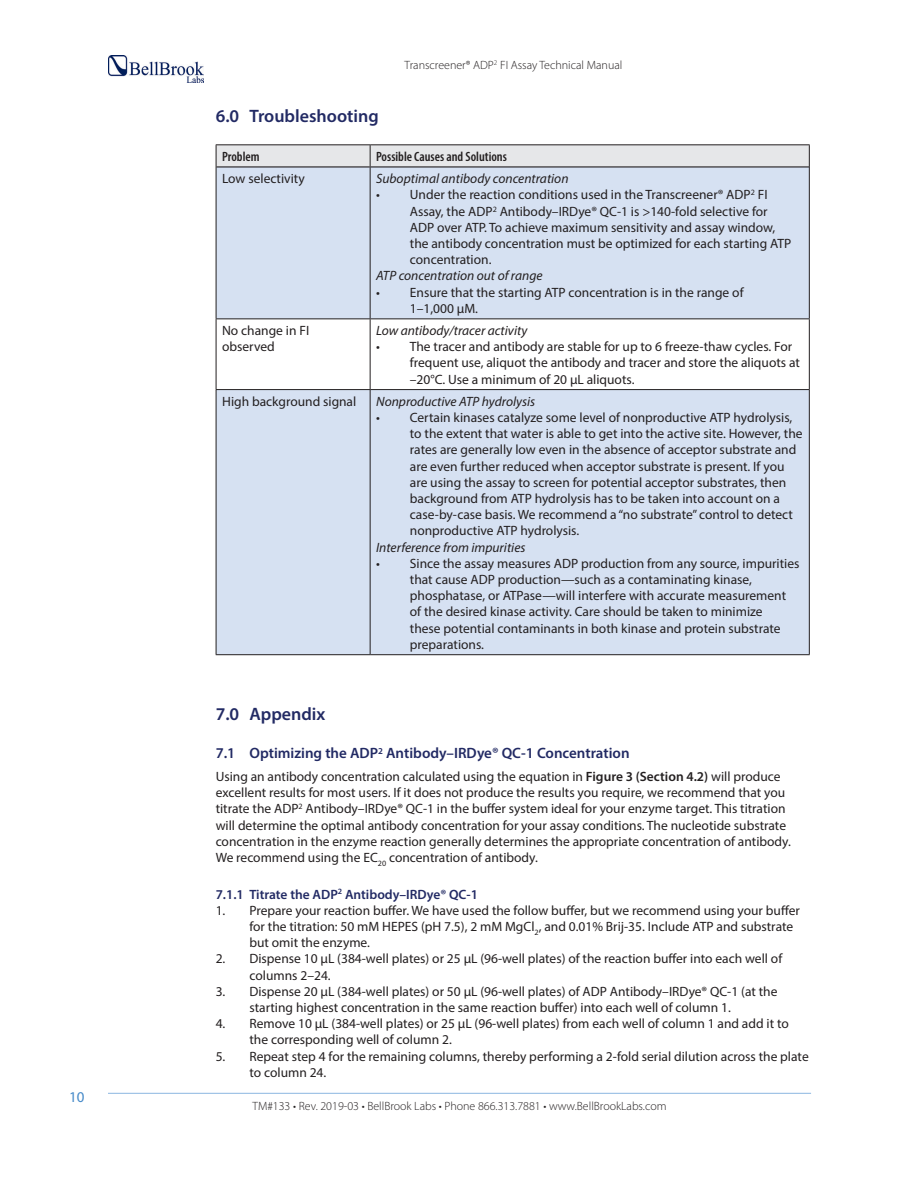
<style>
.page{position:relative;width:918px;height:1188px;background:#fff}
.page>*{position:absolute;margin:0;border:0;box-sizing:border-box;transform-origin:0 0}
.t1{font:600 18px "Myriad Pro";color:#222a64}
.t2{font:600 15px "Myriad Pro";color:#222a64}
.t3{font:15px "Myriad Pro";color:#468ac9}
.t4{font:13.5px/16.2px "Myriad Pro";color:#231f20}
.t5{font:italic 13.5px "Myriad Pro";color:#231f20}
.t6{font:600 13.5px "Myriad Pro";color:#222a64}
.t7{font:600 condensed 13.5px "Myriad Pro";color:#231f20}
.t8{font:300 12px "Myriad Pro";color:#231f20}
.s1{font-weight:600}
</style>
<div class="page">
<hr style="left:108px;top:1093px;width:703px;height:1px;background:#8bb6e1">
<img style="left:109px;top:56px;width:95px;height:26px">
<svg style="left:217px;top:168px;width:592px;height:486px;background:#dbe4f3"></svg>
<hr style="left:216px;top:166px;width:154px;height:2px;background:#231f20">
<hr style="left:371px;top:166px;width:438px;height:2px;background:#231f20">
<hr style="left:216px;top:144px;width:154px;height:1px;background:#231f20">
<hr style="left:370px;top:144px;width:440px;height:1px;background:#231f20">
<svg style="left:216px;top:145px;width:594px;height:22px;background:#dcdddf"></svg>
<hr style="left:216px;top:167px;width:1px;height:151px;background:#231f20">
<hr style="left:370px;top:167px;width:1px;height:151px;background:#231f20">
<hr style="left:809px;top:167px;width:1px;height:151px;background:#231f20">
<hr style="left:216px;top:318px;width:154px;height:1px;background:#231f20">
<hr style="left:216px;top:319px;width:1px;height:70px;background:#231f20">
<hr style="left:370px;top:318px;width:440px;height:1px;background:#231f20">
<hr style="left:370px;top:319px;width:1px;height:70px;background:#231f20">
<hr style="left:809px;top:319px;width:1px;height:70px;background:#231f20">
<hr style="left:216px;top:389px;width:154px;height:1px;background:#231f20">
<hr style="left:216px;top:390px;width:1px;height:264px;background:#231f20">
<hr style="left:370px;top:389px;width:440px;height:1px;background:#231f20">
<hr style="left:370px;top:390px;width:1px;height:264px;background:#231f20">
<hr style="left:809px;top:390px;width:1px;height:264px;background:#231f20">
<hr style="left:216px;top:654px;width:154px;height:1px;background:#231f20">
<hr style="left:370px;top:654px;width:440px;height:1px;background:#231f20">
<p class="t3" style="left:69px;top:1088px;width:17px">10</p>
<p class="t8" style="left:405px;top:58px;width:219px">Transcreener® ADP<sup>2</sup> FI Assay Technical Manual</p>
<h1 class="t1" style="left:216px;top:104px;width:165px">6.0 Troubleshooting</h1>
<p class="t7" style="left:222px;top:148px;width:39px">Problem</p>
<p class="t7" style="left:376px;top:148px;width:132px">Possible Causes and Solutions</p>
<p class="t4" style="left:222px;top:170px;width:84px">Low selectivity</p>
<p class="t5" style="left:376px;top:170px;width:194px">Suboptimal antibody concentration</p>
<p class="t4" style="left:410px;top:187px;width:383px;text-indent:-34px">• Under the reaction conditions used in the Transcreener® ADP<sup>2</sup> FI Assay, the ADP<sup>2</sup> Antibody–IRDye® QC-1 is &gt;140-fold selective for ADP over ATP. To achieve maximum sensitivity and assay window, the antibody concentration must be optimized for each starting ATP concentration.</p>
<p class="t5" style="left:376px;top:268px;width:168px">ATP concentration out of range</p>
<p class="t4" style="left:410px;top:284px;width:335px;text-indent:-34px">• Ensure that the starting ATP concentration is in the range of<br>1–1,000 µM.</p>
<p class="t4" style="left:222px;top:322px;width:89px">No change in FI observed</p>
<p class="t5" style="left:376px;top:322px;width:153px">Low antibody/tracer activity</p>
<p class="t4" style="left:410px;top:338px;width:392px;text-indent:-34px">• The tracer and antibody are stable for up to 6 freeze-thaw cycles. For frequent use, aliquot the antibody and tracer and store the aliquots at –20°C. Use a minimum of 20 µL aliquots.</p>
<p class="t4" style="left:222px;top:393px;width:136px">High background signal</p>
<p class="t5" style="left:376px;top:393px;width:161px">Nonproductive ATP hydrolysis</p>
<p class="t4" style="left:410px;top:409px;width:394px;text-indent:-34px">• Certain kinases catalyze some level of nonproductive ATP hydrolysis, to the extent that water is able to get into the active site. However, the rates are generally low even in the absence of acceptor substrate and are even further reduced when acceptor substrate is present. If you are using the assay to screen for potential acceptor substrates, then background from ATP hydrolysis has to be taken into account on a case-by-case basis. We recommend a “no substrate” control to detect nonproductive ATP hydrolysis.</p>
<p class="t5" style="left:376px;top:539px;width:151px">Interference from impurities</p>
<p class="t4" style="left:410px;top:555px;width:391px;text-indent:-34px">• Since the assay measures ADP production from any source, impurities that cause ADP production—such as a contaminating kinase, phosphatase, or ATPase—will interfere with accurate measurement of the desired kinase activity. Care should be taken to minimize<br>these potential contaminants in both kinase and protein substrate preparations.</p>
<h1 class="t1" style="left:216px;top:702px;width:111px">7.0 Appendix</h1>
<p class="t2" style="left:216px;top:744px;width:415px">7.1 Optimizing the ADP<sup>2</sup> Antibody–IRDye® QC-1 Concentration</p>
<p class="t4" style="left:216px;top:768px;width:577px">Using an antibody concentration calculated using the equation in <span class="s1">Figure 3 (Section 4.2)</span> will produce excellent results for most users. If it does not produce the results you require, we recommend that you titrate the ADP<sup>2</sup> Antibody–IRDye® QC-1 in the buffer system ideal for your enzyme target. This titration will determine the optimal antibody concentration for your assay conditions. The nucleotide substrate concentration in the enzyme reaction generally determines the appropriate concentration of antibody.<br>We recommend using the EC<sub>20</sub> concentration of antibody.</p>
<p class="t6" style="left:216px;top:885px;width:264px">7.1.1 Titrate the ADP<sup>2</sup> Antibody–IRDye® QC-1</p>
<p class="t4" style="left:249px;top:902px;width:552px;text-indent:-34px">1. Prepare your reaction buffer. We have used the follow buffer, but we recommend using your buffer for the titration: 50 mM HEPES (pH 7.5), 2 mM MgCl<sub>2</sub>, and 0.01% Brij-35. Include ATP and substrate but omit the enzyme.</p>
<p class="t4" style="left:249px;top:950px;width:534px;text-indent:-34px">2. Dispense 10 µL (384-well plates) or 25 µL (96-well plates) of the reaction buffer into each well of columns 2–24.</p>
<p class="t4" style="left:249px;top:983px;width:530px;text-indent:-34px">3. Dispense 20 µL (384-well plates) or 50 µL (96-well plates) of ADP Antibody–IRDye® QC-1 (at the starting highest concentration in the same reaction buffer) into each well of column 1.</p>
<p class="t4" style="left:249px;top:1015px;width:541px;text-indent:-34px">4. Remove 10 µL (384-well plates) or 25 µL (96-well plates) from each well of column 1 and add it to the corresponding well of column 2.</p>
<p class="t4" style="left:249px;top:1048px;width:561px;text-indent:-34px">5. Repeat step 4 for the remaining columns, thereby performing a 2-fold serial dilution across the plate to column 24.</p>
<p class="t8" style="left:252px;top:1099px;width:416px">TM#133 • Rev. 2019-03 • BellBrook Labs • Phone 866.313.7881 • www.BellBrookLabs.com</p>
</div>
